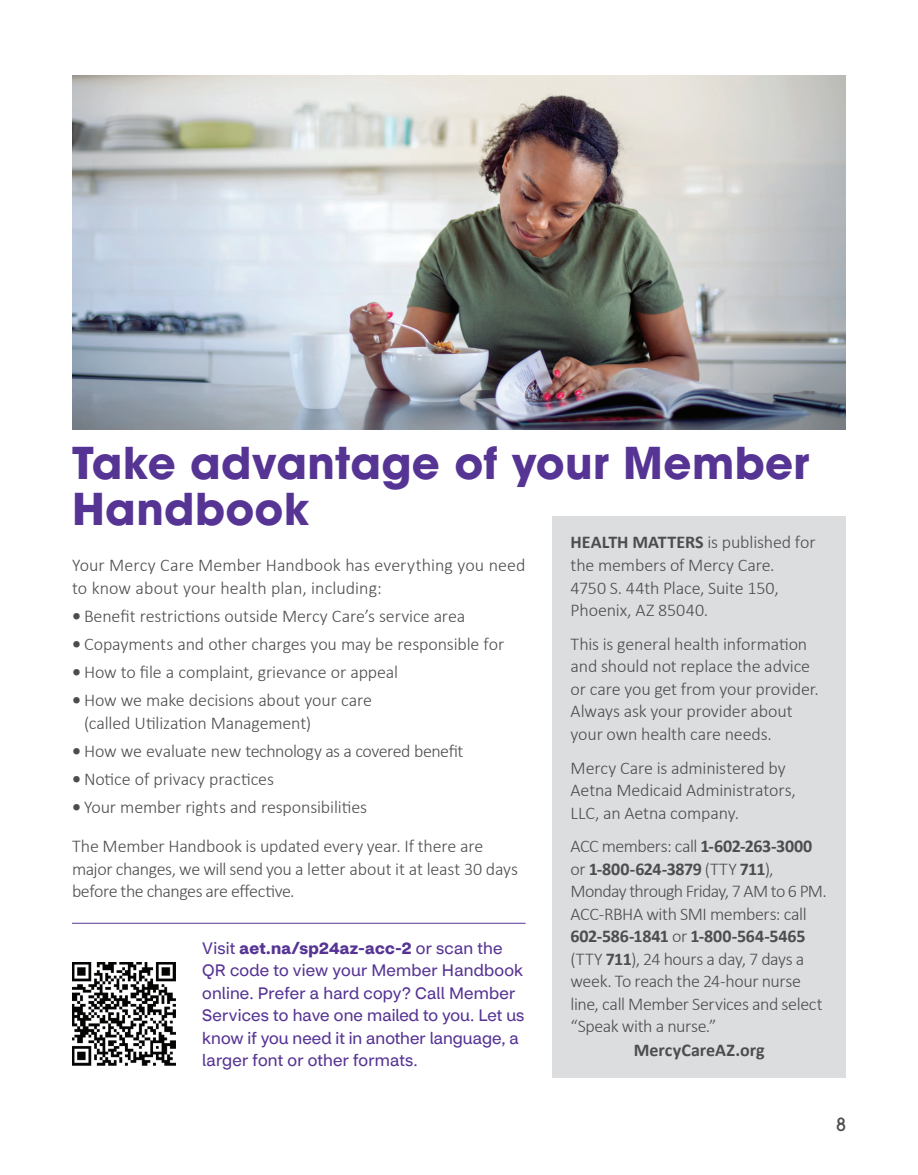
<style>
.page{position:relative;width:918px;height:1175px;background:#fff}
.page>*{position:absolute;margin:0;border:0;box-sizing:border-box;transform-origin:0 0}
.t1{font:700 43.5px/46.5px "ITC Avant Garde Pro";letter-spacing:.005em;color:#563494}
.t2{font:300 18px/22.5px "Calibri";letter-spacing:-.01em;color:#4c4d4e}
.t3{font:300 18px/22.5px "Calibri";letter-spacing:-.03em;color:#4c4d4e}
.t4{font:700 18px "Calibri";color:#4c4d4e}
.t5{font:500 18px "ITC Avant Garde Pro";color:#4c4d4e}
.t6{font:16.5px/22.5px "CVS Health Sans";letter-spacing:.01em;color:#563494}
.s1{font-weight:700}
</style>
<div class="page">
<div style="left:553px;top:516px;width:293px;height:561px;background:#dcddde"></div>
<hr style="left:72px;top:922px;width:454px;height:1px;background:#563494">
<img style="left:72px;top:75px;width:774px;height:354px">
<img style="left:72px;top:962px;width:103px;height:103px">
<h2 class="t1" style="left:72px;top:439px;width:739px">Take advantage of your Member<br>Handbook</h2>
<p class="t2" style="left:72px;top:553px;width:455px">Your Mercy Care Member Handbook has everything you need to know about your health plan, including:</p>
<p class="t2" style="left:72px;top:604px;width:395px"><span class="s1">•</span> Benefit restrictions outside Mercy Care’s service area</p>
<p class="t2" style="left:72px;top:632px;width:434px"><span class="s1">•</span> Copayments and other charges you may be responsible for</p>
<p class="t2" style="left:72px;top:660px;width:328px"><span class="s1">•</span> How to file a complaint, grievance or appeal</p>
<p class="t2" style="left:84px;top:688px;width:289px;text-indent:-12px"><span class="s1">•</span> How we make decisions about your care (called Utilization Management)</p>
<p class="t2" style="left:72px;top:739px;width:393px"><span class="s1">•</span> How we evaluate new technology as a covered benefit</p>
<p class="t2" style="left:72px;top:767px;width:204px"><span class="s1">•</span> Notice of privacy practices</p>
<p class="t2" style="left:72px;top:795px;width:297px"><span class="s1">•</span> Your member rights and responsibilities</p>
<p class="t2" style="left:72px;top:835px;width:448px">The Member Handbook is updated every year. If there are major changes, we will send you a letter about it at least 30 days before the changes are effective.</p>
<p class="t2" style="left:571px;top:531px;width:247px"><span class="s1">HEALTH MATTERS</span> is published for the members of Mercy Care.<br>4750 S. 44th Place, Suite 150,<br>Phoenix, AZ 85040.</p>
<p class="t2" style="left:571px;top:632px;width:250px">This is general health information and should not replace the advice or care you get from your provider.<br>Always ask your provider about your own health care needs.</p>
<p class="t2" style="left:571px;top:756px;width:227px">Mercy Care is administered by<br>Aetna Medicaid Administrators,<br>LLC, an Aetna company.</p>
<p class="t3" style="left:571px;top:835px;width:258px">ACC members: call <span class="s1">1-602-263-3000 </span>or <span class="s1">1-800-624-3879</span> (TTY <span class="s1">711</span>),<br>Monday through Friday, 7 AM to 6 PM.</p>
<p class="t2" style="left:571px;top:902px;width:254px">ACC-RBHA with SMI members: call<br><span class="s1">602-586-1841</span> or <span class="s1">1-800-564-5465 </span>(TTY <span class="s1">711</span>), 24 hours a day, 7 days a week. To reach the 24-hour nurse line, call Member Services and select “Speak with a nurse.”</p>
<p class="t4" style="left:634px;top:1039px;width:133px">MercyCareAZ.org</p>
<p class="t6" style="left:202px;top:936px;width:324px">Visit <span class="s1">aet.na/sp24az-acc-2</span> or scan the QR code to view your Member Handbook online. Prefer a hard copy? Call Member Services to have one mailed to you. Let us know if you need it in another language, a larger font or other formats.</p>
<p class="t5" style="left:836px;top:1113px;width:11px">8</p>
</div>
